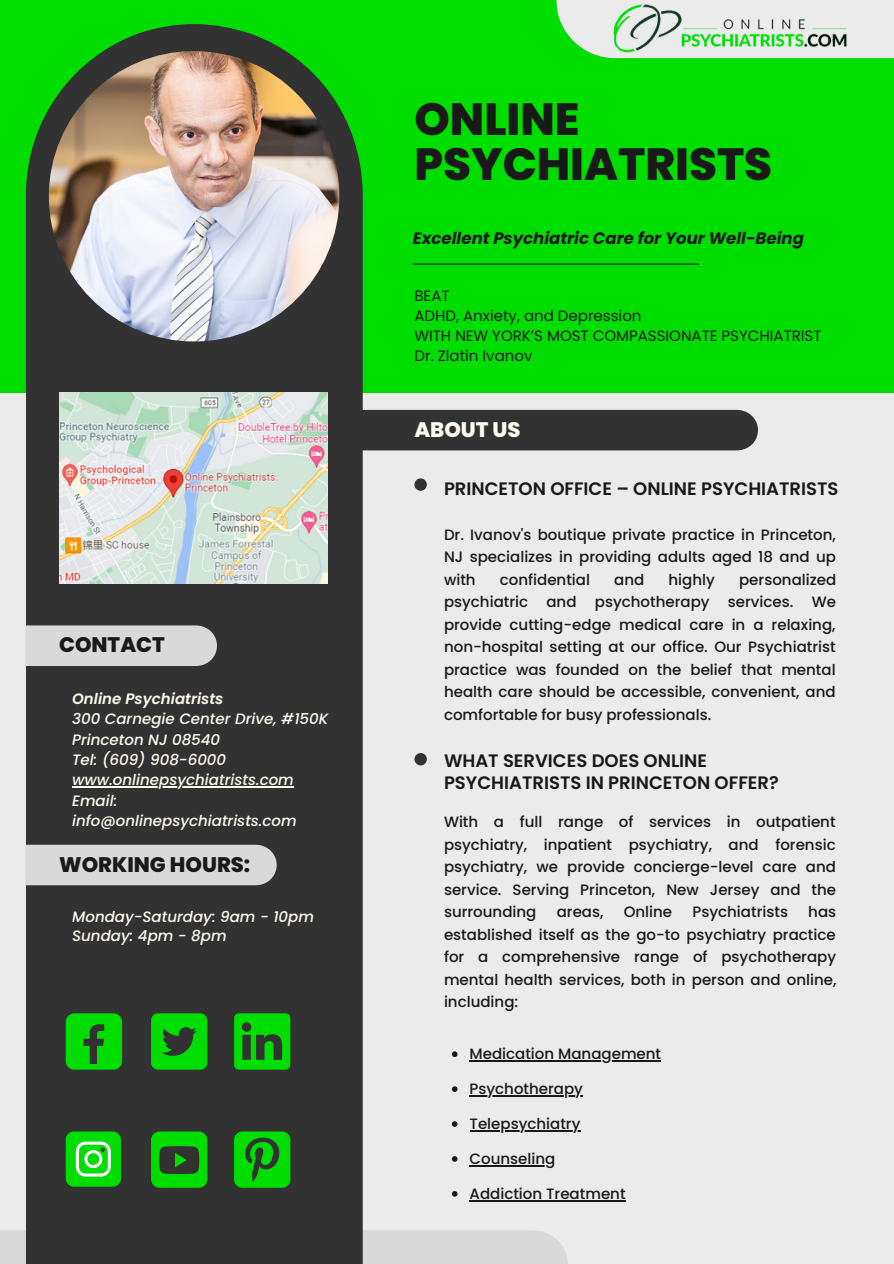
<style>
.page{position:relative;width:894px;height:1264px;background:#fff}
.page>*{position:absolute;margin:0;border:0;box-sizing:border-box;transform-origin:0 0}
.t1{font:800 45px/45px "Poppins";color:#191919}
.t2{font:800 21px "Poppins";color:#191919}
.t3{font:800 21px "Poppins";color:#fffaef}
.t4{font:600 18px/22.5px "Poppins";color:#191919}
.t5{font:italic 700 16.5px "Poppins";color:#191919}
.t6{font:500 15px/22.5px "Poppins";color:#191919;text-align:justify}
.t7{font:italic 500 15px/20.2px "Poppins";color:#fffaef}
.t8{font:15px/20.2px "Poppins";color:#191919}
.t9{font:italic 600 15px "Poppins";color:#fffaef}
</style>
<div class="page">
<div style="left:0;top:0;width:893px;height:1263px;background:#ebebeb"></div>
<div style="left:0;top:0;width:893px;height:393px;background:#0d0"></div>
<div style="left:0;top:1230px;width:567px;height:33px;background:#d9d9d9"></div>
<div style="left:26px;top:24px;width:336px;height:1239px;background:#323232"></div>
<div style="left:354px;top:410px;width:403px;height:40px;background:#323232"></div>
<div style="left:25px;top:625px;width:192px;height:41px;background:#d9d9d9"></div>
<div style="left:25px;top:844px;width:251px;height:41px;background:#d9d9d9"></div>
<svg style="left:556px;top:0;width:337px;height:58px"></svg>
<img style="left:49px;top:51px;width:290px;height:290px;border-radius:50%">
<hr style="left:413px;top:263px;width:286px;height:2px;background:#191919">
<div style="left:414px;top:478px;width:12px;height:13px;background:#323232;border-radius:50%"></div>
<div style="left:414px;top:753px;width:12px;height:12px;background:#323232;border-radius:50%"></div>
<img style="left:591px;top:0;width:283px;height:59px">
<img style="left:59px;top:393px;width:268px;height:190px">
<div style="left:66px;top:1013px;width:56px;height:56px;background:#0d0;border-radius:9px"></div>
<svg style="left:84px;top:1024px;width:20px;height:39px"></svg>
<div style="left:151px;top:1013px;width:56px;height:56px;background:#0d0;border-radius:7px"></div>
<svg style="left:162px;top:1027px;width:35px;height:28px"></svg>
<svg style="left:234px;top:1013px;width:56px;height:56px;background:#0cb20c"></svg>
<svg style="left:66px;top:1131px;width:55px;height:55px;background:#2bdd2b"></svg>
<div style="left:151px;top:1131px;width:56px;height:56px;background:#0d0;border-radius:9px"></div>
<svg style="left:159px;top:1146px;width:40px;height:27px"></svg>
<svg style="left:234px;top:1131px;width:56px;height:56px;background:#0ab90a"></svg>
<svg style="left:452px;top:1051px;width:5px;height:6px"></svg>
<hr style="left:469px;top:1060px;width:192px;height:1px;background:#191919">
<svg style="left:452px;top:1086px;width:5px;height:5px"></svg>
<hr style="left:469px;top:1095px;width:114px;height:1px;background:#191919">
<svg style="left:452px;top:1121px;width:5px;height:5px"></svg>
<hr style="left:469px;top:1130px;width:111px;height:1px;background:#191919">
<svg style="left:452px;top:1156px;width:5px;height:5px"></svg>
<hr style="left:469px;top:1165px;width:86px;height:1px;background:#191919">
<svg style="left:452px;top:1191px;width:5px;height:5px"></svg>
<hr style="left:469px;top:1200px;width:156px;height:1px;background:#191919">
<hr style="left:72px;top:786px;width:222px;height:1px;background:#fffaef">
<h2 class="t2" style="left:59px;top:630px;width:107px">CONTACT</h2>
<p class="t9" style="left:72px;top:688px;width:153px">Online Psychiatrists</p>
<p class="t7" style="left:72px;top:709px;width:257px">300 Carnegie Center Drive, #150K<br>Princeton NJ 08540<br>Tel: (609) 908-6000 www.onlinepsychiatrists.com<br>Email: info@onlinepsychiatrists.com</p>
<h2 class="t2" style="left:59px;top:849px;width:193px">WORKING HOURS:</h2>
<p class="t7" style="left:72px;top:906px;width:243px;line-height:19.2px">Monday-Saturday: 9am - 10pm<br>Sunday: 4pm - 8pm</p>
<h1 class="t1" style="left:414px;top:97px;width:359px">ONLINE<br>PSYCHIATRISTS</h1>
<p class="t5" style="left:413px;top:226px;width:392px">Excellent Psychiatric Care for Your Well-Being</p>
<p class="t8" style="left:414px;top:285px;width:408px">BEAT<br>ADHD, Anxiety, and Depression<br>WITH NEW YORK’S MOST COMPASSIONATE PSYCHIATRIST<br>Dr. Zlatin Ivanov</p>
<h2 class="t3" style="left:414px;top:414px;width:108px">ABOUT US</h2>
<p class="t4" style="left:444px;top:477px;width:396px">PRINCETON OFFICE – ONLINE PSYCHIATRISTS</p>
<p class="t6" style="left:444px;top:523px;width:393px">Dr. Ivanov's boutique private practice in Princeton, NJ specializes in providing adults aged 18 and up with</p>
<p class="t6" style="left:499px;top:568px;width:92px">confidential</p>
<p class="t6" style="left:614px;top:568px;width:32px">and</p>
<p class="t6" style="left:668px;top:568px;width:48px">highly</p>
<p class="t6" style="left:444px;top:568px;width:393px;text-indent:295px">personalized psychiatric and psychotherapy services. We provide cutting-edge medical care in a relaxing, non-hospital setting at our office. Our Psychiatrist practice was founded on the belief that mental health care should be accessible, convenient, and comfortable for busy professionals.</p>
<p class="t4" style="left:444px;top:749px;width:336px">WHAT SERVICES DOES ONLINE<br>PSYCHIATRISTS IN PRINCETON OFFER?</p>
<p class="t6" style="left:444px;top:810px;width:393px">With a full range of services in outpatient psychiatry, inpatient psychiatry, and forensic psychiatry, we provide concierge-level care and service. Serving Princeton, New Jersey and the surrounding</p>
<p class="t6" style="left:556px;top:900px;width:48px">areas,</p>
<p class="t6" style="left:623px;top:900px;width:50px">Online</p>
<p class="t6" style="left:692px;top:900px;width:97px">Psychiatrists</p>
<p class="t6" style="left:444px;top:900px;width:394px;text-indent:364px">has established itself as the go-to psychiatry practice for a comprehensive range of psychotherapy mental health services, both in person and online, including:</p>
<p class="t6" style="left:469px;top:1042px;width:193px">Medication Management</p>
<p class="t6" style="left:469px;top:1077px;width:115px">Psychotherapy</p>
<p class="t6" style="left:469px;top:1112px;width:112px">Telepsychiatry</p>
<p class="t6" style="left:469px;top:1147px;width:87px">Counseling</p>
<p class="t6" style="left:469px;top:1182px;width:157px">Addiction Treatment</p>
</div>
